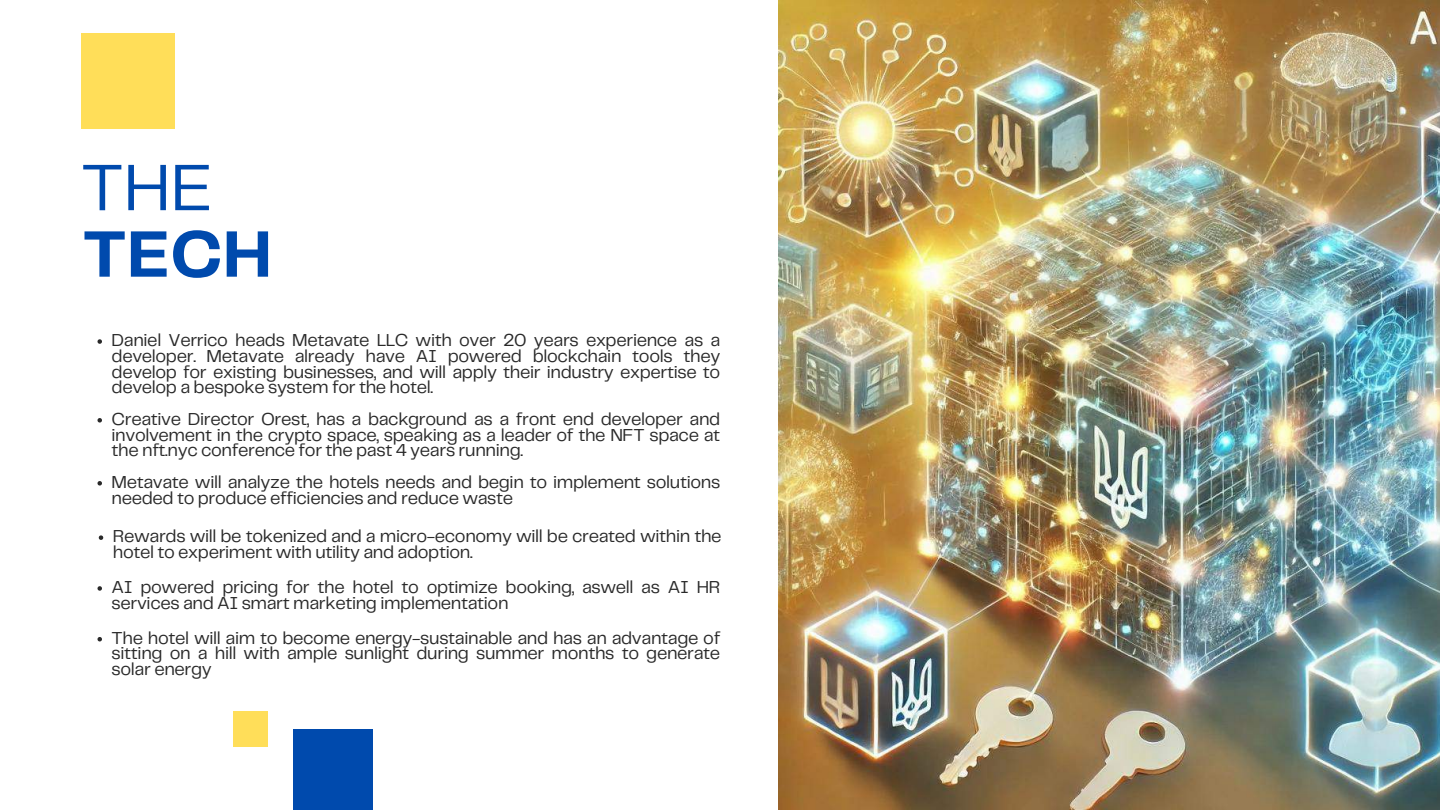
<style>
.page{position:relative;width:1440px;height:810px;background:#fff}
.page>*{position:absolute;margin:0;border:0;box-sizing:border-box;transform-origin:0 0}
.t1{font:700 68.1px "Telegraf";color:#004aad}
.t2{font:68.1px "Telegraf";color:#004aad}
.t3{font:18px/15.8px "Telegraf";letter-spacing:-.02em;color:#000;text-align:justify}
</style>
<div class="page">
<div style="left:81px;top:33px;width:94px;height:95px;background:#ffde59"></div>
<div style="left:233px;top:711px;width:35px;height:35px;background:#ffde59"></div>
<div style="left:293px;top:729px;width:80px;height:81px;background:#004aad"></div>
<img style="left:778px;top:0;width:662px;height:810px">
<svg style="left:97px;top:339px;width:5px;height:5px"></svg>
<svg style="left:97px;top:418px;width:5px;height:5px"></svg>
<svg style="left:97px;top:481px;width:5px;height:5px"></svg>
<svg style="left:99px;top:535px;width:4px;height:5px"></svg>
<svg style="left:97px;top:586px;width:5px;height:5px"></svg>
<svg style="left:97px;top:637px;width:5px;height:4px"></svg>
<h1 class="t2" style="left:81px;top:158px;width:134px">THE</h1>
<h1 class="t1" style="left:82px;top:225px;width:191px">TECH</h1>
<p class="t3" style="left:112px;top:333px;width:610px">Daniel Verrico heads Metavate LLC with over 20 years experience as a developer. Metavate already have AI powered blockchain tools they develop for existing businesses, and will apply their industry expertise to develop a bespoke system for the hotel.</p>
<p class="t3" style="left:112px;top:412px;width:610px">Creative Director Orest, has a background as a front end developer and involvement in the crypto space, speaking as a leader of the NFT space at the nft.nyc conference for the past 4 years running.</p>
<p class="t3" style="left:112px;top:475px;width:610px">Metavate will analyze the hotels needs and begin to implement solutions needed to produce efficiencies and reduce waste</p>
<p class="t3" style="left:113px;top:529px;width:610px">Rewards will be tokenized and a micro-economy will be created within the hotel to experiment with utility and adoption.</p>
<p class="t3" style="left:112px;top:580px;width:610px">AI powered pricing for the hotel to optimize booking, aswell as AI HR services and AI smart marketing implementation</p>
<p class="t3" style="left:112px;top:631px;width:610px">The hotel will aim to become energy-sustainable and has an advantage of sitting on a hill with ample sunlight during summer months to generate solar energy</p>
</div>
